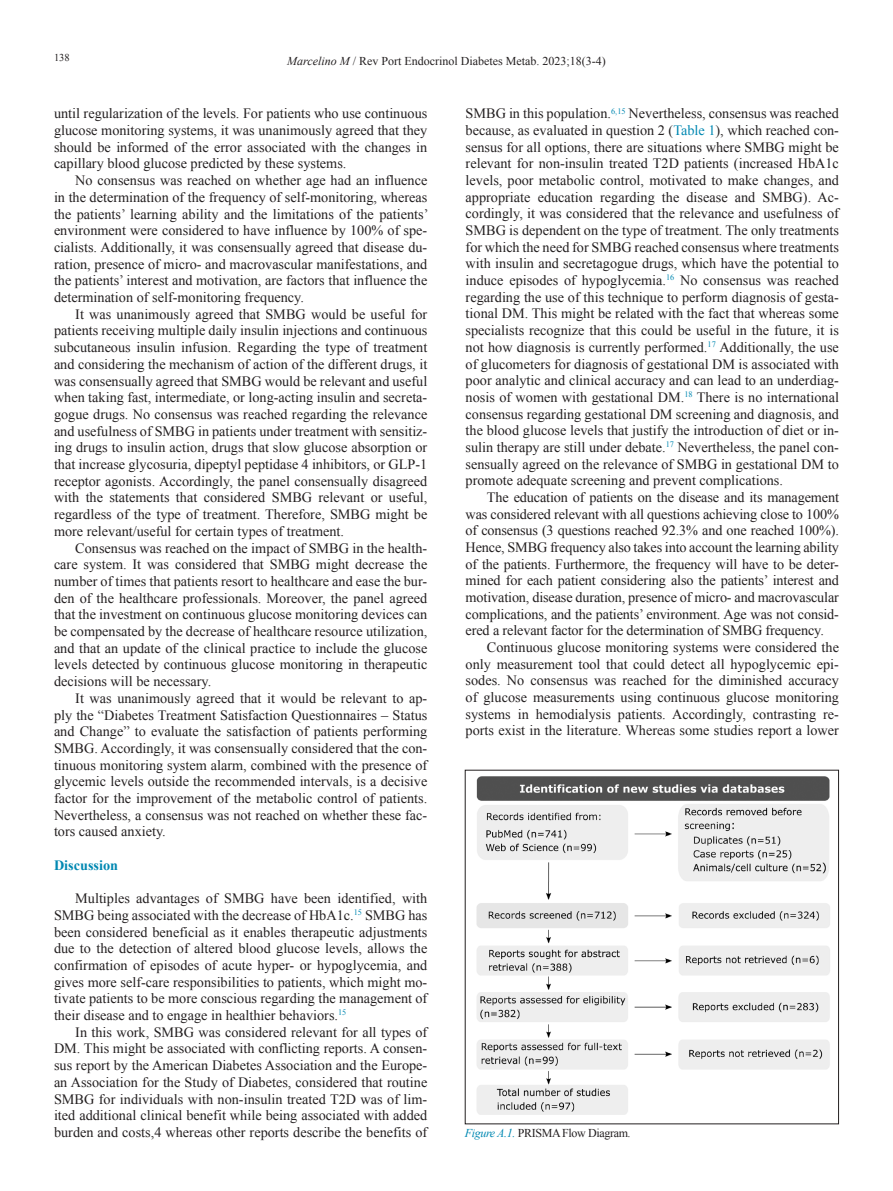
<style>
.page{position:relative;width:893px;height:1191px;background:#fff}
.page>*{position:absolute;margin:0;border:0;box-sizing:border-box;transform-origin:0 0}
.Artigo_-_texto_norma{font:14.25px/16.6px "Times New Roman";color:#231f20;text-align:justify}
.Artigos_-_titulo_1{font:700 14.25px "Times New Roman";color:#0088b2}
.t1{font:12px "Times New Roman";color:#231f20}
.t2{font:12px "Times New Roman";letter-spacing:-.03em;color:#231f20}
.t3{font:10.5px "Times New Roman";color:#231f20}
.s1{font-style:italic}
.s2{color:#0088b2}
.s3{font-style:italic;color:#0088b2}
</style>
<div class="page">
<img style="left:476px;top:776px;width:354px;height:339px">
<p class="t3" style="left:54px;top:52px;width:17px">138</p>
<p class="t1" style="left:287px;top:54px;width:320px"><span class="s1">Marcelino M</span> / Rev Port Endocrinol Diabetes Metab. 2023;18(3-4)</p>
<p class="Artigo_-_texto_norma" style="left:54px;top:105px;width:375px">until regularization of the levels. For patients who use continuous glucose monitoring systems, it was unanimously agreed that they should be informed of the error associated with the changes in capillary blood glucose predicted by these systems.</p>
<p class="Artigo_-_texto_norma" style="left:54px;top:172px;width:376px;text-indent:21px">No consensus was reached on whether age had an influence in the determination of the frequency of self-monitoring, whereas the patients’ learning ability and the limitations of the patients’ environment were considered to have influence by 100% of spe&shy;cialists. Additionally, it was consensually agreed that disease du&shy;ration, presence of micro- and macrovascular manifestations, and the patients’ interest and motivation, are factors that influence the determination of self-monitoring frequency.</p>
<p class="Artigo_-_texto_norma" style="left:54px;top:305px;width:375px;text-indent:21px">It was unanimously agreed that SMBG would be useful for patients receiving multiple daily insulin injections and continuous subcutaneous insulin infusion. Regarding the type of treatment and considering the mechanism of action of the different drugs, it was consensually agreed that SMBG would be relevant and useful when taking fast, intermediate, or long-acting insulin and secreta&shy;gogue drugs. No consensus was reached regarding the relevance and usefulness of SMBG in patients under treatment with sensitiz&shy;ing drugs to insulin action, drugs that slow glucose absorption or that increase glycosuria, dipeptyl peptidase 4 inhibitors, or GLP-1 receptor agonists. Accordingly, the panel consensually disagreed with the statements that considered SMBG relevant or useful, regardless of the type of treatment. Therefore, SMBG might be more relevant/useful for certain types of treatment.</p>
<p class="Artigo_-_texto_norma" style="left:54px;top:539px;width:375px;text-indent:21px">Consensus was reached on the impact of SMBG in the health&shy;care system. It was considered that SMBG might decrease the number of times that patients resort to healthcare and ease the bur&shy;den of the healthcare professionals. Moreover, the panel agreed that the investment on continuous glucose monitoring devices can be compensated by the decrease of healthcare resource utilization, and that an update of the clinical practice to include the glucose levels detected by continuous glucose monitoring in therapeutic decisions will be necessary.</p>
<p class="Artigo_-_texto_norma" style="left:54px;top:689px;width:375px;text-indent:21px">It was unanimously agreed that it would be relevant to ap&shy;ply the “Diabetes Treatment Satisfaction Questionnaires – Status and Change” to evaluate the satisfaction of patients performing SMBG. Accordingly, it was consensually considered that the con&shy;tinuous monitoring system alarm, combined with the presence of glycemic levels outside the recommended intervals, is a decisive factor for the improvement of the metabolic control of patients.<br>Nevertheless, a consensus was not reached on whether these fac&shy;tors caused anxiety.</p>
<p class="Artigos_-_titulo_1" style="left:54px;top:856px;width:66px">Discussion</p>
<p class="Artigo_-_texto_norma" style="left:54px;top:890px;width:375px;text-indent:21px">Multiples advantages of SMBG have been identified, with SMBG being associated with the decrease of HbA1c.<sup>15</sup> SMBG has been considered beneficial as it enables therapeutic adjustments due to the detection of altered blood glucose levels, allows the confirmation of episodes of acute hyper- or hypoglycemia, and gives more self-care responsibilities to patients, which might mo&shy;tivate patients to be more conscious regarding the management of their disease and to engage in healthier behaviors.<sup>15</sup></p>
<p class="Artigo_-_texto_norma" style="left:54px;top:1023px;width:375px;text-indent:21px">In this work, SMBG was considered relevant for all types of DM. This might be associated with conflicting reports. A consen&shy;sus report by the American Diabetes Association and the Europe&shy;an Association for the Study of Diabetes, considered that routine SMBG for individuals with non-insulin treated T2D was of lim&shy;ited additional clinical benefit while being associated with added burden and costs,4 whereas other reports describe the benefits of</p>
<p class="Artigo_-_texto_norma" style="left:466px;top:105px;width:375px">SMBG in this population.<sup>6,15</sup> Nevertheless, consensus was reached because, as evaluated in question 2 (<span class="s2">Table 1</span>), which reached con&shy;sensus for all options, there are situations where SMBG might be relevant for non-insulin treated T2D patients (increased HbA1c levels, poor metabolic control, motivated to make changes, and appropriate education regarding the disease and SMBG). Ac&shy;cordingly, it was considered that the relevance and usefulness of SMBG is dependent on the type of treatment. The only treatments for which the need for SMBG reached consensus where treatments with insulin and secretagogue drugs, which have the potential to induce episodes of hypoglycemia.<sup>16</sup> No consensus was reached regarding the use of this technique to perform diagnosis of gesta&shy;tional DM. This might be related with the fact that whereas some specialists recognize that this could be useful in the future, it is not how diagnosis is currently performed.<sup>17</sup> Additionally, the use of glucometers for diagnosis of gestational DM is associated with poor analytic and clinical accuracy and can lead to an underdiag&shy;nosis of women with gestational DM.<sup>18</sup> There is no international consensus regarding gestational DM screening and diagnosis, and the blood glucose levels that justify the introduction of diet or in&shy;sulin therapy are still under debate.<sup>17</sup> Nevertheless, the panel con&shy;sensually agreed on the relevance of SMBG in gestational DM to promote adequate screening and prevent complications.</p>
<p class="Artigo_-_texto_norma" style="left:466px;top:488px;width:375px;text-indent:21px">The education of patients on the disease and its management was considered relevant with all questions achieving close to 100% of consensus (3 questions reached 92.3% and one reached 100%).<br>Hence, SMBG frequency also takes into account the learning ability of the patients. Furthermore, the frequency will have to be deter&shy;mined for each patient considering also the patients’ interest and motivation, disease duration, presence of micro- and macrovascular complications, and the patients’ environment. Age was not consid&shy;ered a relevant factor for the determination of SMBG frequency.</p>
<p class="Artigo_-_texto_norma" style="left:466px;top:639px;width:375px;text-indent:21px">Continuous glucose monitoring systems were considered the only measurement tool that could detect all hypoglycemic epi&shy;sodes. No consensus was reached for the diminished accuracy of glucose measurements using continuous glucose monitoring systems in hemodialysis patients. Accordingly, contrasting re&shy;ports exist in the literature. Whereas some studies report a lower</p>
<p class="t2" style="left:465px;top:1125px;width:167px"><span class="s3">Figure A.1.</span> PRISMA Flow Diagram.</p>
</div>
